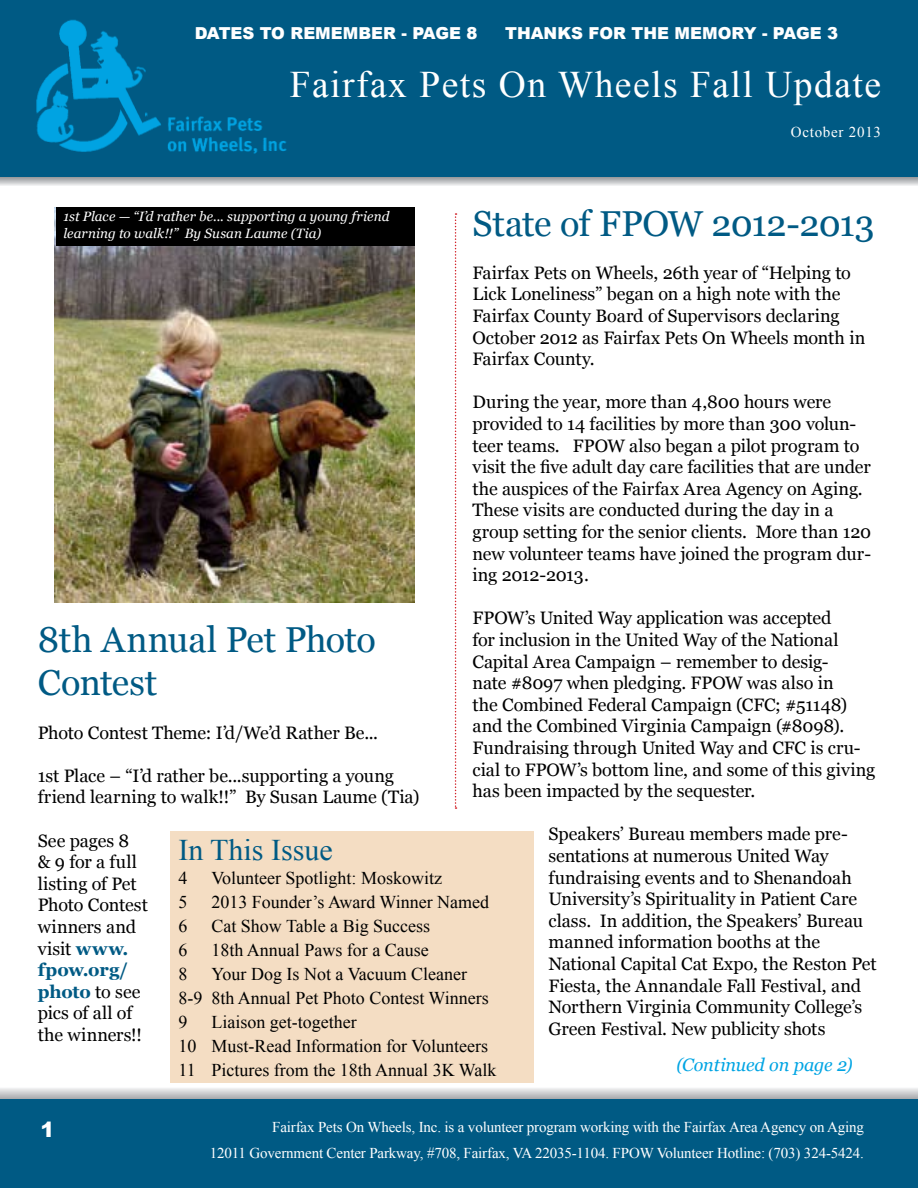
<style>
.page{position:relative;width:918px;height:1188px;background:#fff}
.page>*{position:absolute;margin:0;border:0;box-sizing:border-box;transform-origin:0 0}
.t1{font:37.5px "Times New Roman";letter-spacing:.04em;color:#fff}
.t2{font:36px/43.2px "Georgia";letter-spacing:-.02em;color:#005a84}
.t3{font:30px "Times New Roman";color:#005a84}
.t4{font:18px/21.6px "Georgia";letter-spacing:-.005em;color:#000}
.t5{font:18px/24px "Times New Roman";color:#000}
.t6{font:italic 18px "Georgia";letter-spacing:-.01em;color:#00a4e3}
.t7{font:900 16.5px "Arial";color:#fff}
.t8{font:15px/25.5px "Times New Roman";letter-spacing:-.01em;color:#fff;text-align:right}
.t9{font:15px "Times New Roman";letter-spacing:.05em;color:#fff}
.t10{font:italic 13.5px/16.2px "Georgia";letter-spacing:.005em;color:#fff}
.s1{font-weight:700;color:#005a84}
</style>
<div class="page">
<svg style="left:0;top:1088px;width:918px;height:12px;background:#b9c2c7"></svg>
<div style="left:0;top:1100px;width:918px;height:88px;background:#005a84"></div>
<svg style="left:0;top:176px;width:918px;height:10px;background:#afb9bf"></svg>
<div style="left:0;top:0;width:918px;height:176px;background:#005a84"></div>
<img style="left:36px;top:19px;width:251px;height:135px">
<svg style="left:455px;top:213px;width:2px;height:596px"></svg>
<div style="left:170px;top:831px;width:364px;height:252px;background:#f4ddc3"></div>
<img style="left:55px;top:208px;width:360px;height:394px">
<div style="left:56px;top:207px;width:359px;height:38px;background:#000"></div>
<p class="t7" style="left:195px;top:21px;width:284px">DATES TO REMEMBER - PAGE 8</p>
<p class="t7" style="left:505px;top:21px;width:335px">THANKS FOR THE MEMORY - PAGE 3</p>
<h1 class="t1" style="left:290px;top:60px;width:593px">Fairfax Pets On Wheels Fall Update</h1>
<p class="t9" style="left:791px;top:122px;width:92px">October 2013</p>
<h2 class="t2" style="left:472px;top:202px;width:404px">State of FPOW 2012-2013</h2>
<p class="t4" style="left:472px;top:262px;width:394px">Fairfax Pets on Wheels, 26th year of “Helping to Lick Loneliness” began on a high note with the Fairfax County Board of Supervisors declaring October 2012 as Fairfax Pets On Wheels month in Fairfax County.</p>
<p class="t4" style="left:472px;top:392px;width:400px">During the year, more than 4,800 hours were provided to 14 facilities by more than 300 volun&shy;teer teams. FPOW also began a pilot program to visit the five adult day care facilities that are under the auspices of the Fairfax Area Agency on Aging.<br>These visits are conducted during the day in a group setting for the senior clients. More than 120 new volunteer teams have joined the program dur&shy;ing 2012-2013.</p>
<p class="t4" style="left:472px;top:608px;width:404px">FPOW’s United Way application was accepted<br>for inclusion in the United Way of the National Capital Area Campaign – remember to desig-<br>nate #8097 when pledging. FPOW was also in<br>the Combined Federal Campaign (CFC; #51148) and the Combined Virginia Campaign (#8098).<br>Fundraising through United Way and CFC is cru&shy;cial to FPOW’s bottom line, and some of this giving has been impacted by the sequester.</p>
<p class="t4" style="left:549px;top:824px;width:330px">Speakers’ Bureau members made pre&shy;sentations at numerous United Way fundraising events and to Shenandoah University’s Spirituality in Patient Care class. In addition, the Speakers’ Bureau manned information booths at the National Capital Cat Expo, the Reston Pet Fiesta, the Annandale Fall Festival, and Northern Virginia Community College’s Green Festival. New publicity shots</p>
<p class="t6" style="left:676px;top:1053px;width:178px">(Continued on page 2)</p>
<p class="t10" style="left:63px;top:209px;width:328px">1st Place — “I’d rather be... supporting a young friend learning to walk!!” By Susan Laume (Tia)</p>
<h2 class="t2" style="left:38px;top:619px;width:339px">8th Annual Pet Photo<br>Contest</h2>
<p class="t4" style="left:38px;top:722px;width:342px">Photo Contest Theme: I’d/We’d Rather Be...</p>
<p class="t4" style="left:38px;top:765px;width:383px">1st Place – “I’d rather be...supporting a young friend learning to walk!!” By Susan Laume (Tia)</p>
<p class="t4" style="left:38px;top:830px;width:112px">See pages 8<br>&amp; 9 for a full listing of Pet<br>Photo Contest winners and visit <span class="s1">www. fpow.org/ photo</span> to see pics of all of the winners!!</p>
<h3 class="t3" style="left:178px;top:830px;width:156px">In This Issue</h3>
<p class="t5" style="left:178px;top:866px;width:10px">4</p>
<p class="t5" style="left:211px;top:866px;width:232px">Volunteer Spotlight: Moskowitz</p>
<p class="t5" style="left:178px;top:890px;width:10px">5</p>
<p class="t5" style="left:211px;top:890px;width:279px">2013 Founder’s Award Winner Named</p>
<p class="t5" style="left:178px;top:914px;width:10px">6</p>
<p class="t5" style="left:211px;top:914px;width:220px">Cat Show Table a Big Success</p>
<p class="t5" style="left:178px;top:938px;width:10px">6</p>
<p class="t5" style="left:211px;top:938px;width:219px">18th Annual Paws for a Cause</p>
<p class="t5" style="left:178px;top:962px;width:10px">8</p>
<p class="t5" style="left:178px;top:962px;width:312px;text-indent:33px">Your Dog Is Not a Vacuum Cleaner<br>8-9 8th Annual Pet Photo Contest Winners<br>9</p>
<p class="t5" style="left:178px;top:1010px;width:320px;text-indent:33px">Liaison get-together<br>10 Must-Read Information for Volunteers<br>11 Pictures from the 18th Annual 3K Walk</p>
<p class="t8" style="left:210px;top:1114px;width:656px">Fairfax Pets On Wheels, Inc. is a volunteer program working with the Fairfax Area Agency on Aging<br>12011 Government Center Parkway, #708, Fairfax, VA 22035-1104. FPOW Volunteer Hotline: (703) 324-5424.</p>
</div>
